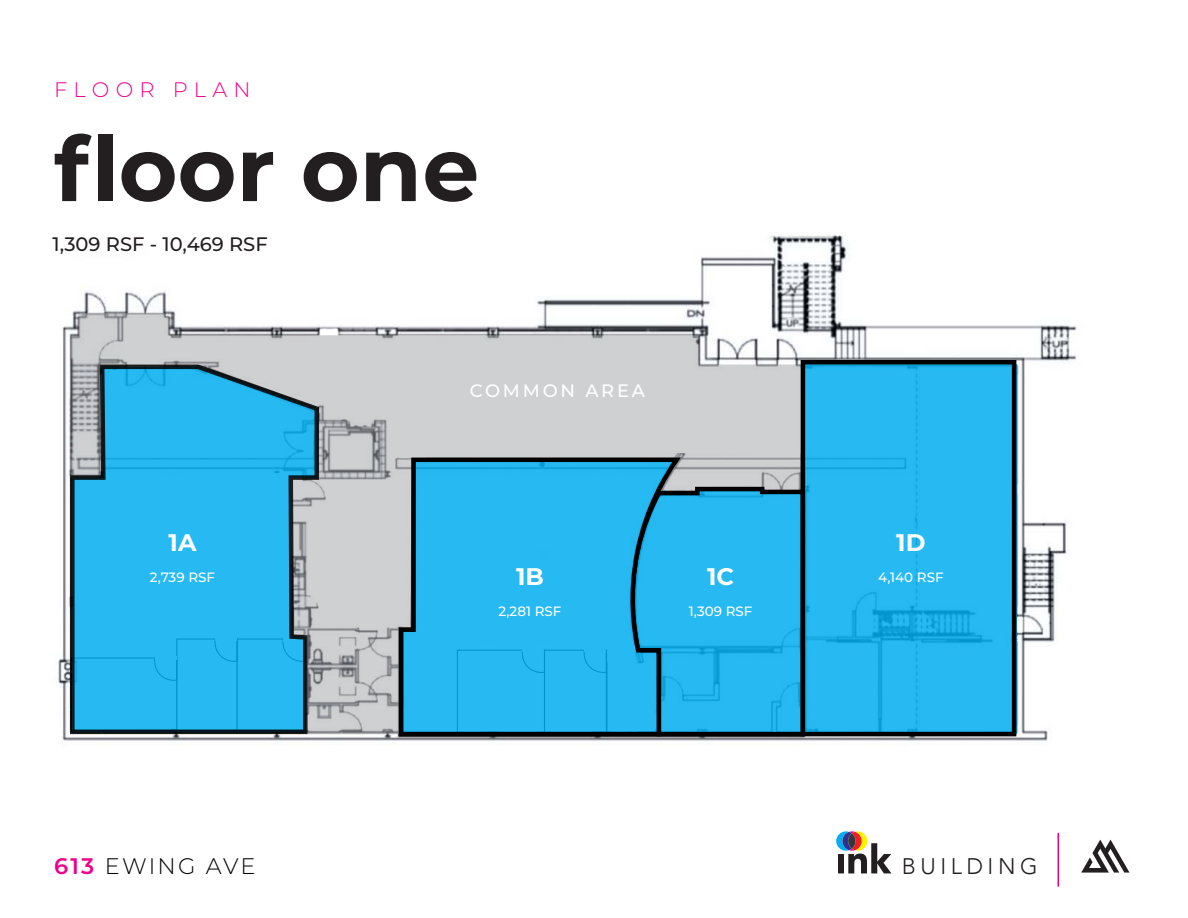
<style>
.page{position:relative;width:1188px;height:918px;background:#fff}
.page>*{position:absolute;margin:0;border:0;box-sizing:border-box;transform-origin:0 0}
.t1{font:700 90px "Montserrat";color:#231f20}
.t2{font:700 24px "Montserrat";color:#fff}
.t3{font:300 22.5px "Montserrat";letter-spacing:.09em;color:#000}
.t4{font:300 22.5px "Avenir";letter-spacing:.2em;color:#231f20}
.t5{font:300 21px "Montserrat";letter-spacing:.3em;color:#ed028c}
.t6{font:500 19.5px "Montserrat";color:#231f20}
.t7{font:500 18px "Montserrat";letter-spacing:.15em;color:#fff}
.t8{font:500 13.5px "Montserrat";color:#fff}
.s1{font-weight:600;color:#ed028c}
</style>
<div class="page">
<svg style="left:1081px;top:840px;width:48px;height:33px"></svg>
<hr style="left:1058px;top:833px;width:1px;height:54px;background:#ed028c">
<svg style="left:836px;top:831px;width:55px;height:42px"></svg>
<svg style="left:848px;top:833px;width:8px;height:16px"></svg>
<img style="left:56px;top:234px;width:1021px;height:507px">
<svg style="left:71px;top:313px;width:734px;height:421px;background:#cbccce"></svg>
<svg style="left:685px;top:485px;width:122px;height:254px;background:#26afe4"></svg>
<div style="left:805px;top:365px;width:211px;height:369px;background:#27b9f1"></div>
<div style="left:801px;top:360px;width:215px;height:376px;border:5px solid #000"></div>
<svg style="left:397px;top:455px;width:288px;height:284px;background:#2dadde"></svg>
<svg style="left:70px;top:365px;width:249px;height:369px;background:#35aedd"></svg>
<p class="t5" style="left:54px;top:75px;width:198px">FLOOR PLAN</p>
<p class="t1" style="left:54px;top:104px;width:427px">floor one</p>
<p class="t6" style="left:53px;top:230px;width:217px">1,309 RSF - 10,469 RSF</p>
<p class="t7" style="left:470px;top:378px;width:177px">COMMON AREA</p>
<p class="t2" style="left:169px;top:525px;width:29px">1A</p>
<p class="t8" style="left:150px;top:568px;width:67px">2,739 RSF</p>
<p class="t2" style="left:516px;top:559px;width:29px">1B</p>
<p class="t8" style="left:499px;top:602px;width:64px">2,281 RSF</p>
<p class="t2" style="left:707px;top:559px;width:28px">1C</p>
<p class="t8" style="left:689px;top:602px;width:65px">1,309 RSF</p>
<p class="t2" style="left:896px;top:525px;width:31px">1D</p>
<p class="t8" style="left:878px;top:568px;width:67px">4,140 RSF</p>
<p class="t3" style="left:54px;top:851px;width:203px"><span class="s1">613</span> EWING AVE</p>
<p class="t4" style="left:902px;top:853px;width:137px">BUILDING</p>
</div>
